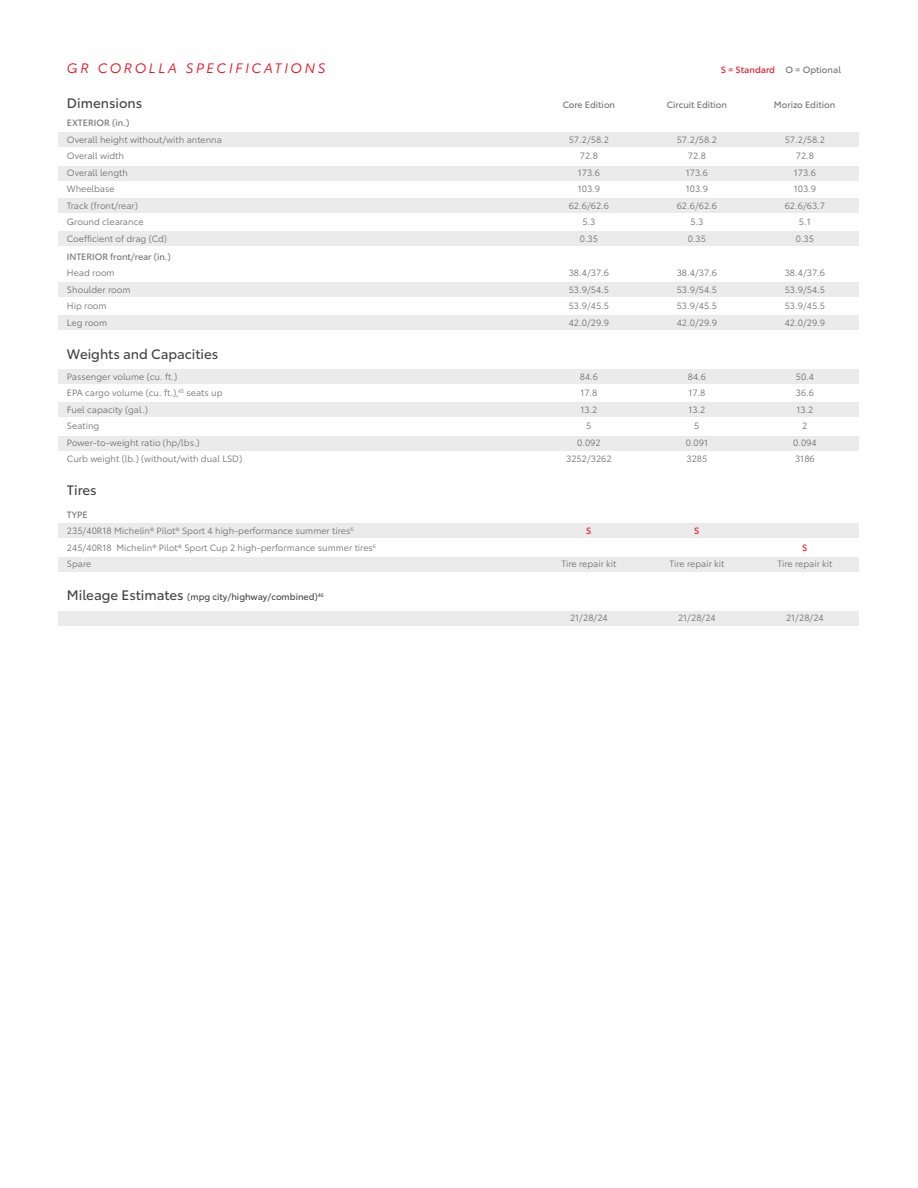
<style>
.page{position:relative;width:918px;height:1188px;background:#fff}
.page>*{position:absolute;margin:0;border:0;box-sizing:border-box;transform-origin:0 0}
.t1{font:13.5px "Toyota Type";color:#414042}
.t2{font:italic 13.5px "Toyota Type";letter-spacing:.2em;color:#eb0a1e}
.t3{font:9px/16.5px "Toyota Type";color:#6d6e71}
.t4{font:9px "Toyota Type";color:#6d6e71}
.t5{font:9px "Toyota Type";color:#414042}
.t6{font:9px "Toyota Type";color:#eb0a1e}
.s1{color:#6d6e71}
.s2{font-style:inherit}
.s3{font-size:13.5px}
</style>
<div class="page">
<div style="left:58px;top:198px;width:802px;height:15px;background:#ebebeb"></div>
<div style="left:58px;top:231px;width:802px;height:15px;background:#ebebeb"></div>
<div style="left:58px;top:132px;width:802px;height:15px;background:#ebebeb"></div>
<div style="left:58px;top:166px;width:802px;height:15px;background:#ebebeb"></div>
<div style="left:58px;top:282px;width:802px;height:15px;background:#ebebeb"></div>
<div style="left:58px;top:315px;width:802px;height:15px;background:#ebebeb"></div>
<div style="left:58px;top:369px;width:802px;height:15px;background:#ebebeb"></div>
<div style="left:58px;top:402px;width:802px;height:15px;background:#ebebeb"></div>
<div style="left:58px;top:436px;width:802px;height:15px;background:#ebebeb"></div>
<div style="left:58px;top:523px;width:802px;height:15px;background:#ebebeb"></div>
<div style="left:58px;top:557px;width:802px;height:15px;background:#ebebeb"></div>
<div style="left:58px;top:611px;width:802px;height:15px;background:#ebebeb"></div>
<h1 class="t2" style="left:67px;top:58px;width:260px">GR COROLLA SPECIFICATIONS</h1>
<p class="t6" style="left:721px;top:63px;width:122px">S = Standard <span class="s1">O = Optional</span></p>
<h1 class="t1" style="left:67px;top:93px;width:77px">Dimensions</h1>
<p class="t4" style="left:67px;top:116px;width:64px">EXTERIOR (in.)</p>
<p class="t3" style="left:67px;top:130px;width:157px">Overall height without/with antenna</p>
<p class="t3" style="left:569px;top:130px;width:42px">57.2/58.2</p>
<p class="t3" style="left:677px;top:130px;width:42px">57.2/58.2</p>
<p class="t3" style="left:785px;top:130px;width:42px">57.2/58.2</p>
<p class="t3" style="left:67px;top:147px;width:59px">Overall width</p>
<p class="t3" style="left:580px;top:147px;width:20px">72.8</p>
<p class="t3" style="left:688px;top:147px;width:20px">72.8</p>
<p class="t3" style="left:796px;top:147px;width:20px">72.8</p>
<p class="t3" style="left:67px;top:163px;width:63px">Overall length</p>
<p class="t3" style="left:578px;top:163px;width:24px">173.6</p>
<p class="t3" style="left:686px;top:163px;width:24px">173.6</p>
<p class="t3" style="left:794px;top:163px;width:24px">173.6</p>
<p class="t3" style="left:67px;top:180px;width:49px">Wheelbase</p>
<p class="t3" style="left:578px;top:180px;width:24px">103.9</p>
<p class="t3" style="left:686px;top:180px;width:24px">103.9</p>
<p class="t3" style="left:794px;top:180px;width:24px">103.9</p>
<p class="t3" style="left:67px;top:196px;width:73px">Track (front/rear)</p>
<p class="t3" style="left:569px;top:196px;width:42px">62.6/62.6</p>
<p class="t3" style="left:677px;top:196px;width:42px">62.6/62.6</p>
<p class="t3" style="left:785px;top:196px;width:42px">62.6/63.7</p>
<p class="t3" style="left:67px;top:213px;width:78px">Ground clearance</p>
<p class="t3" style="left:582px;top:213px;width:15px">5.3</p>
<p class="t3" style="left:690px;top:213px;width:15px">5.3</p>
<p class="t3" style="left:799px;top:213px;width:13px">5.1</p>
<p class="t3" style="left:67px;top:229px;width:102px">Coefficient of drag (Cd)</p>
<p class="t3" style="left:580px;top:229px;width:20px">0.35</p>
<p class="t3" style="left:688px;top:229px;width:20px">0.35</p>
<p class="t3" style="left:796px;top:229px;width:20px">0.35</p>
<p class="t4" style="left:67px;top:250px;width:105px">INTERIOR front/rear (in.)</p>
<p class="t3" style="left:67px;top:264px;width:49px">Head room</p>
<p class="t3" style="left:569px;top:264px;width:42px">38.4/37.6</p>
<p class="t3" style="left:677px;top:264px;width:42px">38.4/37.6</p>
<p class="t3" style="left:785px;top:264px;width:42px">38.4/37.6</p>
<p class="t3" style="left:67px;top:280px;width:65px">Shoulder room</p>
<p class="t3" style="left:569px;top:280px;width:42px">53.9/54.5</p>
<p class="t3" style="left:677px;top:280px;width:42px">53.9/54.5</p>
<p class="t3" style="left:785px;top:280px;width:42px">53.9/54.5</p>
<p class="t3" style="left:67px;top:297px;width:41px">Hip room</p>
<p class="t3" style="left:569px;top:297px;width:42px">53.9/45.5</p>
<p class="t3" style="left:677px;top:297px;width:42px">53.9/45.5</p>
<p class="t3" style="left:785px;top:297px;width:42px">53.9/45.5</p>
<p class="t3" style="left:67px;top:313px;width:42px">Leg room</p>
<p class="t3" style="left:569px;top:313px;width:42px">42.0/29.9</p>
<p class="t3" style="left:677px;top:313px;width:42px">42.0/29.9</p>
<p class="t3" style="left:785px;top:313px;width:42px">42.0/29.9</p>
<h1 class="t1" style="left:67px;top:344px;width:153px">Weights and Capacities</h1>
<p class="t3" style="left:67px;top:367px;width:112px">Passenger volume (cu. ft.)</p>
<p class="t3" style="left:580px;top:367px;width:20px">84.6</p>
<p class="t3" style="left:688px;top:367px;width:20px">84.6</p>
<p class="t3" style="left:796px;top:367px;width:20px">50.4</p>
<p class="t3" style="left:67px;top:384px;width:157px">EPA cargo volume (cu. ft.),<sup>45</sup> seats up</p>
<p class="t3" style="left:580px;top:384px;width:19px">17.8</p>
<p class="t3" style="left:688px;top:384px;width:19px">17.8</p>
<p class="t3" style="left:796px;top:384px;width:20px">36.6</p>
<p class="t3" style="left:67px;top:400px;width:82px">Fuel capacity (gal.)</p>
<p class="t3" style="left:580px;top:400px;width:19px">13.2</p>
<p class="t3" style="left:688px;top:400px;width:19px">13.2</p>
<p class="t3" style="left:796px;top:400px;width:19px">13.2</p>
<p class="t3" style="left:67px;top:417px;width:34px">Seating</p>
<p class="t3" style="left:586px;top:417px;width:7px">5</p>
<p class="t3" style="left:694px;top:417px;width:7px">5</p>
<p class="t3" style="left:802px;top:417px;width:7px">2</p>
<p class="t3" style="left:67px;top:433px;width:134px">Power-to-weight ratio (hp/lbs.)</p>
<p class="t3" style="left:577px;top:433px;width:25px">0.092</p>
<p class="t3" style="left:686px;top:433px;width:24px">0.091</p>
<p class="t3" style="left:793px;top:433px;width:25px">0.094</p>
<p class="t3" style="left:67px;top:450px;width:177px">Curb weight (lb.) (without/with dual LSD)</p>
<p class="t3" style="left:566px;top:450px;width:47px">3252/3262</p>
<p class="t3" style="left:686px;top:450px;width:22px">3285</p>
<p class="t3" style="left:795px;top:450px;width:21px">3186</p>
<h1 class="t1" style="left:67px;top:480px;width:31px">Tires</h1>
<p class="t3" style="left:67px;top:505px;width:288px"><span class="s2">TYPE<br></span>235/40R18 Michelin® Pilot® Sport 4 high-performance summer tires<sup>6</sup></p>
<p class="t4" style="left:563px;top:98px;width:54px">Core Edition</p>
<p class="t4" style="left:667px;top:98px;width:62px">Circuit Edition</p>
<p class="t4" style="left:774px;top:98px;width:63px">Morizo Edition</p>
<p class="t6" style="left:586px;top:524px;width:7px">S</p>
<p class="t6" style="left:694px;top:524px;width:7px">S</p>
<p class="t3" style="left:67px;top:538px;width:311px">245/40R18 Michelin® Pilot® Sport Cup 2 high-performance summer tires<sup>6</sup></p>
<p class="t6" style="left:802px;top:541px;width:7px">S</p>
<p class="t3" style="left:67px;top:555px;width:26px">Spare</p>
<p class="t3" style="left:561px;top:555px;width:56px">Tire repair kit</p>
<p class="t3" style="left:669px;top:555px;width:56px">Tire repair kit</p>
<p class="t3" style="left:777px;top:555px;width:56px">Tire repair kit</p>
<p class="t5" style="left:67px;top:590px;width:259px"><span class="s3">Mileage Estimates</span> (mpg city/highway/combined)<sup>46</sup></p>
<p class="t3" style="left:570px;top:609px;width:39px">21/28/24</p>
<p class="t3" style="left:678px;top:609px;width:39px">21/28/24</p>
<p class="t3" style="left:786px;top:609px;width:39px">21/28/24</p>
</div>
